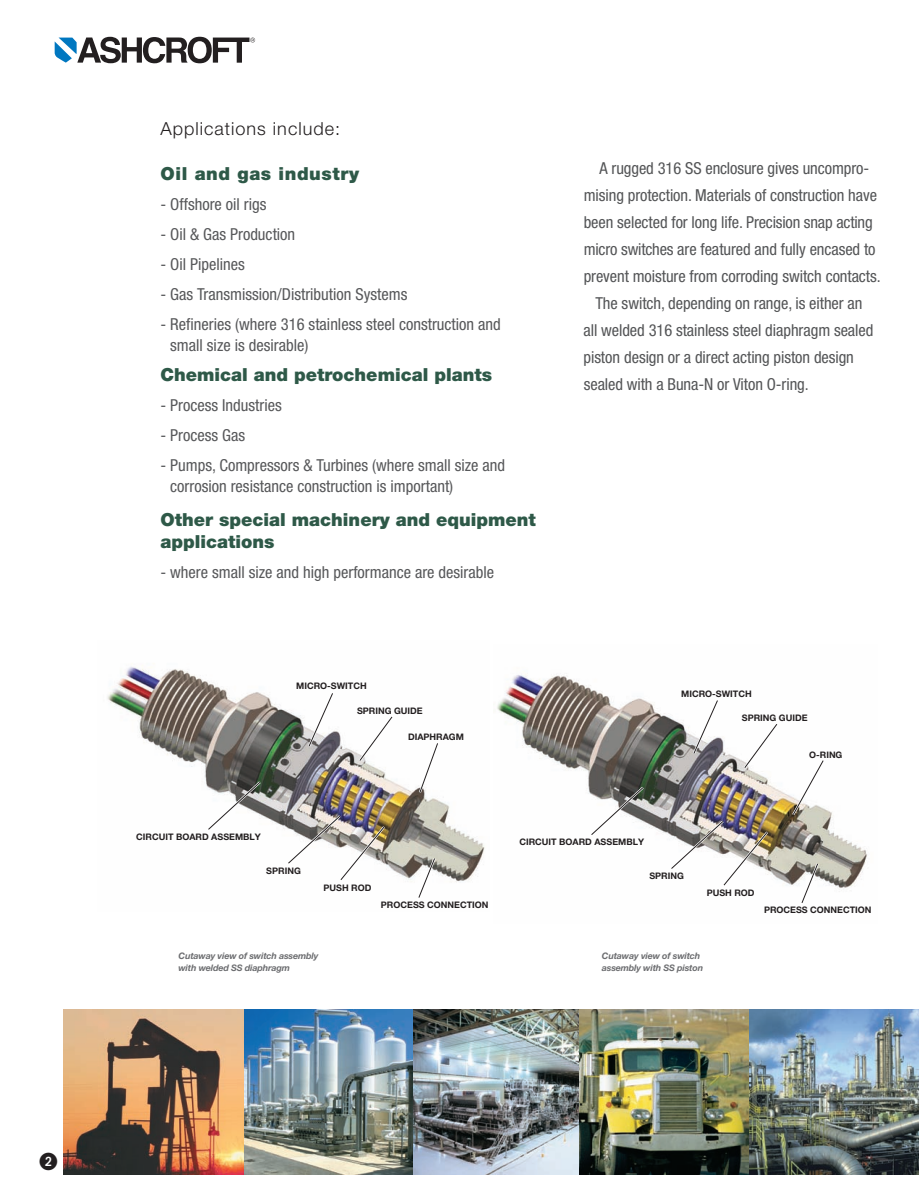
<style>
.page{position:relative;width:919px;height:1189px;background:#fff}
.page>*{position:absolute;margin:0;border:0;box-sizing:border-box;transform-origin:0 0}
.t1{font:900 18px/21.6px "Helvetica Neue";color:#2e5948}
.t2{font:300 18px "Helvetica Neue";letter-spacing:.055em;color:#231f20}
.t3{font:900 18px "Helvetica Neue";letter-spacing:.035em;color:#2e5948}
.t4{font:condensed 16.5px "Helvetica Neue";letter-spacing:-.005em;color:#545557}
.t5{font:condensed 16.5px/21px "Helvetica Neue";color:#57585a}
.t6{font:700 9px "Helvetica Neue";color:#231f20}
.t7{font:italic 700 9px/12px "Helvetica Neue";letter-spacing:-.015em;color:#6c6d70}
</style>
<div class="page">
<img style="left:107px;top:665px;width:378px;height:217px">
<img style="left:497px;top:674px;width:370px;height:216px">
<svg style="left:205px;top:779px;width:58px;height:53px"></svg>
<svg style="left:306px;top:690px;width:29px;height:59px"></svg>
<svg style="left:357px;top:713px;width:38px;height:50px"></svg>
<svg style="left:417px;top:740px;width:23px;height:55px"></svg>
<svg style="left:690px;top:697px;width:30px;height:59px"></svg>
<svg style="left:741px;top:721px;width:38px;height:49px"></svg>
<svg style="left:790px;top:757px;width:36px;height:60px"></svg>
<img style="left:285px;top:812px;width:102px;height:70px">
<svg style="left:416px;top:855px;width:21px;height:43px"></svg>
<svg style="left:588px;top:784px;width:58px;height:53px"></svg>
<img style="left:668px;top:818px;width:102px;height:70px">
<svg style="left:798px;top:860px;width:22px;height:43px"></svg>
<img style="left:63px;top:1009px;width:855px;height:165px">
<svg style="left:55px;top:37px;width:200px;height:26px"></svg>
<p class="t2" style="left:160px;top:118px;width:181px">Applications include:</p>
<p class="t3" style="left:160px;top:167px;width:200px">Oil and gas industry</p>
<p class="t5" style="left:160px;top:195px;width:107px">- Offshore oil rigs</p>
<p class="t5" style="left:160px;top:225px;width:136px">- Oil &amp; Gas Production</p>
<p class="t5" style="left:160px;top:255px;width:86px">- Oil Pipelines</p>
<p class="t5" style="left:160px;top:285px;width:248px">- Gas Transmission/Distribution Systems</p>
<p class="t5" style="left:170px;top:315px;width:332px;text-indent:-10px">- Refineries (where 316 stainless steel construction and small size is desirable)</p>
<p class="t1" style="left:160px;top:365px;width:333px">Chemical and petrochemical plants</p>
<p class="t5" style="left:160px;top:396px;width:123px">- Process Industries</p>
<p class="t5" style="left:160px;top:426px;width:86px">- Process Gas</p>
<p class="t5" style="left:170px;top:456px;width:336px;text-indent:-10px">- Pumps, Compressors &amp; Turbines (where small size and corrosion resistance construction is important)</p>
<p class="t1" style="left:160px;top:510px;width:377px">Other special machinery and equipment applications</p>
<p class="t5" style="left:160px;top:562px;width:335px">- where small size and high performance are desirable</p>
<p class="t6" style="left:296px;top:682px;width:72px">MICRO-SWITCH</p>
<p class="t6" style="left:357px;top:707px;width:67px">SPRING GUIDE</p>
<p class="t6" style="left:408px;top:733px;width:57px">DIAPHRAGM</p>
<p class="t4" style="left:599px;top:162px;width:271px">A rugged 316 SS enclosure gives uncompro-</p>
<p class="t4" style="left:583px;top:189px;width:295px">mising protection. Materials of construction have</p>
<p class="t4" style="left:583px;top:216px;width:290px">been selected for long life. Precision snap acting</p>
<p class="t4" style="left:583px;top:243px;width:293px">micro switches are featured and fully encased to</p>
<p class="t4" style="left:583px;top:270px;width:298px">prevent moisture from corroding switch contacts.</p>
<p class="t4" style="left:595px;top:297px;width:268px">The switch, depending on range, is either an</p>
<p class="t4" style="left:583px;top:324px;width:291px">all welded 316 stainless steel diaphragm sealed</p>
<p class="t4" style="left:583px;top:351px;width:272px">piston design or a direct acting piston design</p>
<p class="t4" style="left:583px;top:378px;width:226px">sealed with a Buna-N or Viton O-ring.</p>
<p class="t6" style="left:681px;top:690px;width:72px">MICRO-SWITCH</p>
<p class="t6" style="left:741px;top:714px;width:67px">SPRING GUIDE</p>
<p class="t6" style="left:809px;top:751px;width:35px">O-RING</p>
<p class="t6" style="left:136px;top:833px;width:126px">CIRCUIT BOARD ASSEMBLY</p>
<p class="t6" style="left:519px;top:838px;width:126px">CIRCUIT BOARD ASSEMBLY</p>
<p class="t6" style="left:266px;top:867px;width:36px">SPRING</p>
<p class="t6" style="left:649px;top:872px;width:36px">SPRING</p>
<p class="t6" style="left:323px;top:884px;width:49px">PUSH ROD</p>
<p class="t6" style="left:706px;top:889px;width:49px">PUSH ROD</p>
<p class="t6" style="left:381px;top:901px;width:109px">PROCESS CONNECTION</p>
<p class="t6" style="left:763px;top:906px;width:109px">PROCESS CONNECTION</p>
<p class="t7" style="left:178px;top:950px;width:141px">Cutaway view of switch assembly with welded SS diaphragm</p>
<p class="t7" style="left:601px;top:950px;width:103px">Cutaway view of switch assembly with SS piston</p>
</div>
